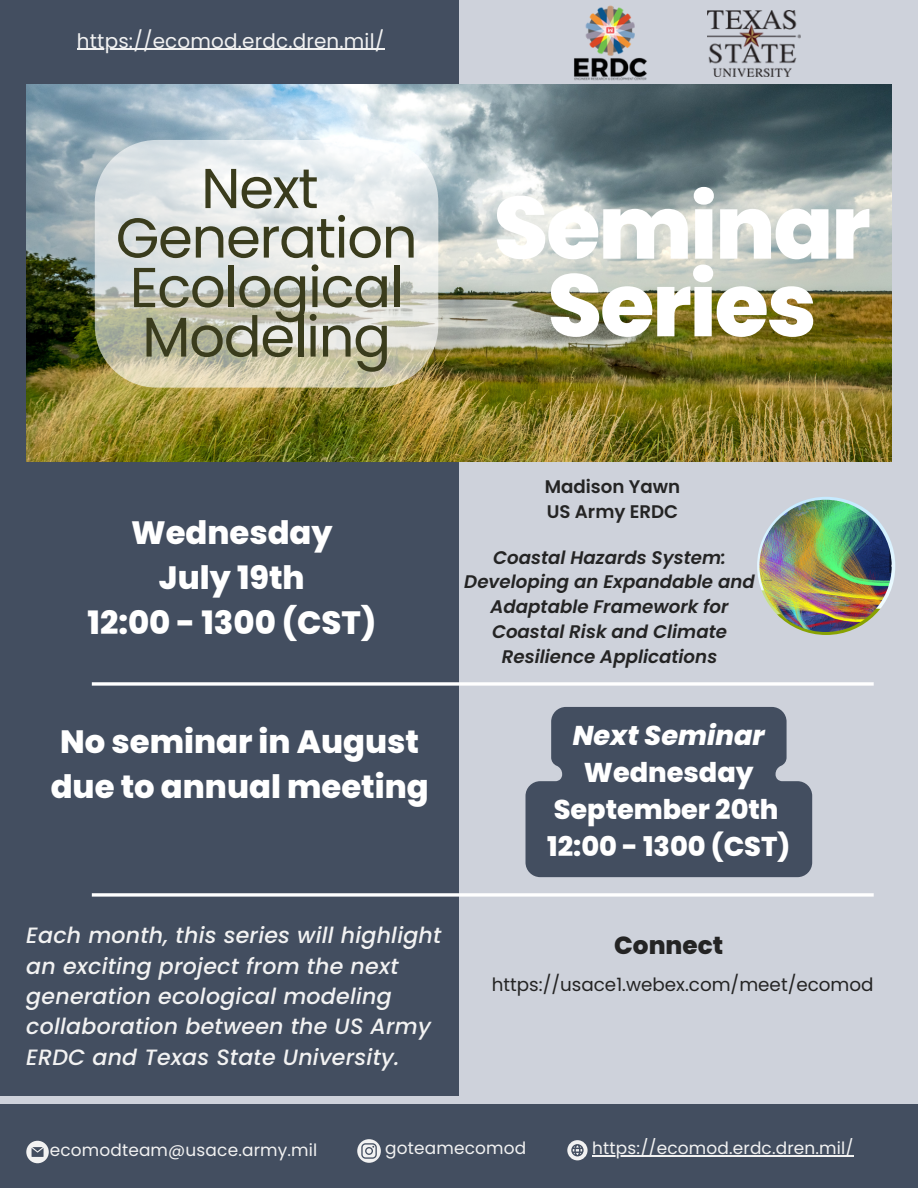
<style>
.page{position:relative;width:918px;height:1188px;background:#ced2db}
.page>*{position:absolute;margin:0;border:0;box-sizing:border-box;transform-origin:0 0}
.t1{font:800 88.05px/77.7px "Poppins";letter-spacing:-.025em;color:#fff;text-align:center}
.t2{font:56.1px/49.5px "Poppins";letter-spacing:-.025em;color:#3a3c1d}
.t3{font:800 32.25px/45px "Poppins";color:#fff}
.t4{font:800 27.15px "Poppins";color:#fff}
.t5{font:italic 800 27.15px "Poppins";color:#fff}
.t6{font:800 24.75px "Poppins";color:#242424}
.t7{font:italic 500 22.2px/30.3px "Poppins";letter-spacing:.01em;color:#f2f2f2}
.t8{font:19.95px "Poppins";letter-spacing:.01em;color:#f2f2f2}
.t9{font:italic 600 18.3px/24.8px "Poppins";color:#242424;text-align:center}
.t10{font:18.3px "Poppins";color:#242424}
.t11{font:600 18.3px "Poppins";color:#242424}
.t12{font:16.95px "Poppins";letter-spacing:.01em;color:#f2f2f2}
</style>
<div class="page">
<div style="left:0;top:0;width:459px;height:1096px;background:#434e60"></div>
<img style="left:26px;top:84px;width:865px;height:378px">
<div style="left:0;top:1104px;width:918px;height:84px;background:#434e60"></div>
<img style="left:757px;top:497px;width:138px;height:138px;border-radius:50%">
<svg style="left:92px;top:682px;width:782px;height:4px;background:#edeef0"></svg>
<svg style="left:92px;top:893px;width:782px;height:4px;background:#edeef0"></svg>
<img style="left:574px;top:5px;width:73px;height:76px">
<img style="left:708px;top:10px;width:93px;height:67px">
<svg style="left:26px;top:1141px;width:23px;height:22px"></svg>
<svg style="left:567px;top:1140px;width:21px;height:20px"></svg>
<svg style="left:357px;top:1139px;width:24px;height:24px"></svg>
<img style="left:759px;top:500px;width:133px;height:132px;border-radius:50%">
<div style="left:95px;top:140px;width:343px;height:248px;background:#fff;border-radius:62px;opacity:.6"></div>
<hr style="left:592px;top:1155px;width:262px;height:1px;background:#f2f2f2">
<hr style="left:77px;top:49px;width:308px;height:1px;background:#f2f2f2">
<svg style="left:526px;top:707px;width:286px;height:170px;background:#4f596a"></svg>
<p class="t8" style="left:77px;top:27px;width:309px">https://ecomod.erdc.dren.mil/</p>
<p class="t2" style="left:201px;top:164px;width:119px">Next</p>
<p class="t2" style="left:116px;top:213px;width:303px">Generation<br>Ecological<br>Modeling</p>
<p class="t1" style="left:494px;top:189px;width:378px">Seminar<br>Series</p>
<p class="t3" style="left:131px;top:511px;width:203px">Wednesday</p>
<p class="t3" style="left:159px;top:556px;width:147px">July 19th</p>
<p class="t3" style="left:88px;top:601px;width:290px">12:00 - 1300 (CST)</p>
<p class="t3" style="left:51px;top:719px;width:380px">No seminar in August due to annual meeting</p>
<p class="t11" style="left:545px;top:474px;width:137px">Madison Yawn</p>
<p class="t11" style="left:547px;top:499px;width:133px">US Army ERDC</p>
<p class="t9" style="left:464px;top:545px;width:292px">Coastal Hazards System:<br>Developing an Expandable and<br>Adaptable Framework for<br>Coastal Risk and Climate<br>Resilience Applications</p>
<p class="t5" style="left:573px;top:716px;width:193px">Next Seminar</p>
<p class="t4" style="left:584px;top:753px;width:171px">Wednesday</p>
<p class="t4" style="left:554px;top:791px;width:226px">September 20th</p>
<p class="t4" style="left:547px;top:828px;width:245px">12:00 - 1300 (CST)</p>
<p class="t7" style="left:26px;top:920px;width:417px">Each month, this series will highlight an exciting project from the next generation ecological modeling collaboration between the US Army ERDC and Texas State University.</p>
<p class="t6" style="left:614px;top:928px;width:110px">Connect</p>
<p class="t10" style="left:492px;top:972px;width:383px">https://usace1.webex.com/meet/ecomod</p>
<p class="t12" style="left:50px;top:1139px;width:269px">ecomodteam@usace.army.mil</p>
<p class="t12" style="left:385px;top:1137px;width:143px">goteamecomod</p>
<p class="t12" style="left:592px;top:1136px;width:263px">https://ecomod.erdc.dren.mil/</p>
</div>
